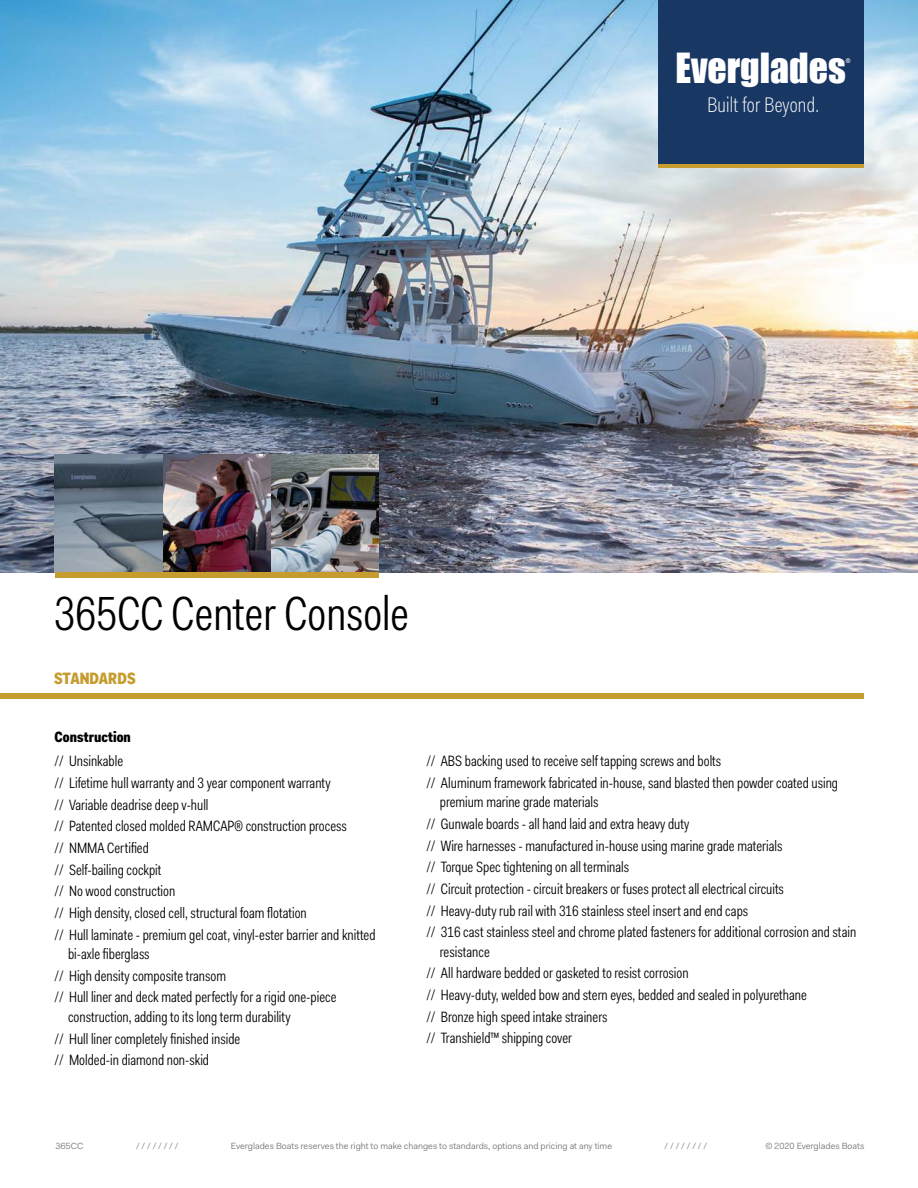
<style>
.page{position:relative;width:918px;height:1188px;background:#fff}
.page>*{position:absolute;margin:0;border:0;box-sizing:border-box;transform-origin:0 0}
.t1{font:48px "Fakt Con Pro Blond";color:#000}
.t2{font:38.1px "Impact";color:#fff}
.t3{font:300 21.15px "Fakt Con Pro";letter-spacing:.01em;color:#fff}
.t4{font:900 16.5px "Fakt Con Pro";color:#c59c2d}
.t5{font:15px/21.6px "Fakt Con Pro Blond";color:#000}
.t6{font:900 15px "Fakt Con Pro";color:#000}
.t7{font:9px "Fakt Pro Blond";color:#6d6e71}
.t8{font:6.15px "Impact";color:#fff}
</style>
<div class="page">
<img style="left:0;top:0;width:918px;height:572px">
<div style="left:658px;top:0;width:206px;height:165px;background:#193763"></div>
<hr style="left:658px;top:164px;width:206px;height:3px;background:#c59c2d">
<img style="left:55px;top:455px;width:324px;height:117px">
<div style="left:55px;top:572px;width:324px;height:6px;background:#c59c2d"></div>
<div style="left:0;top:693px;width:864px;height:6px;background:#c59c2d"></div>
<h2 class="t2" style="left:675px;top:38px;width:172px">Everglades</h2>
<p class="t8" style="left:846px;top:55px;width:6px">®</p>
<h3 class="t3" style="left:707px;top:91px;width:113px">Built for Beyond.</h3>
<h1 class="t1" style="left:54px;top:581px;width:357px">365CC Center Console</h1>
<p class="t4" style="left:54px;top:667px;width:83px">STANDARDS</p>
<p class="t6" style="left:55px;top:727px;width:78px">Construction</p>
<p class="t5" style="left:55px;top:750px;width:323px">// Unsinkable<br>// Lifetime hull warranty and 3 year component warranty<br>// Variable deadrise deep v-hull<br>// Patented closed molded RAMCAP® construction process<br>// NMMA Certified<br>// Self-bailing cockpit<br>// No wood construction<br>// High density, closed cell, structural foam flotation<br>// Hull laminate - premium gel coat, vinyl-ester barrier and knitted</p>
<p class="t5" style="left:55px;top:943px;width:283px;text-indent:14px">bi-axle fiberglass<br>// High density composite transom<br>// Hull liner and deck mated perfectly for a rigid one-piece</p>
<p class="t5" style="left:55px;top:1006px;width:237px;text-indent:14px">construction, adding to its long term durability // Hull liner completely finished inside<br>// Molded-in diamond non-skid</p>
<p class="t5" style="left:426px;top:750px;width:413px">// ABS backing used to receive self tapping screws and bolts<br>// Aluminum framework fabricated in-house, sand blasted then powder coated using</p>
<p class="t5" style="left:426px;top:791px;width:431px;text-indent:14px">premium marine grade materials<br>// Gunwale boards - all hand laid and extra heavy duty<br>// Wire harnesses - manufactured in-house using marine grade materials<br>// Torque Spec tightening on all terminals<br>// Circuit protection - circuit breakers or fuses protect all electrical circuits<br>// Heavy-duty rub rail with 316 stainless steel insert and end caps<br>// 316 cast stainless steel and chrome plated fasteners for additional corrosion and stain</p>
<p class="t5" style="left:426px;top:941px;width:382px;text-indent:14px">resistance<br>// All hardware bedded or gasketed to resist corrosion<br>// Heavy-duty, welded bow and stern eyes, bedded and sealed in polyurethane // Bronze high speed intake strainers<br>// Transhield™ shipping cover</p>
<p class="t7" style="left:55px;top:1140px;width:30px">365CC</p>
<p class="t7" style="left:136px;top:1140px;width:44px">/ / / / / / / /</p>
<p class="t7" style="left:231px;top:1140px;width:383px">Everglades Boats reserves the right to make changes to standards, options and pricing at any time</p>
<p class="t7" style="left:665px;top:1140px;width:44px">/ / / / / / / /</p>
<p class="t7" style="left:765px;top:1140px;width:101px">© 2020 Everglades Boats</p>
</div>
